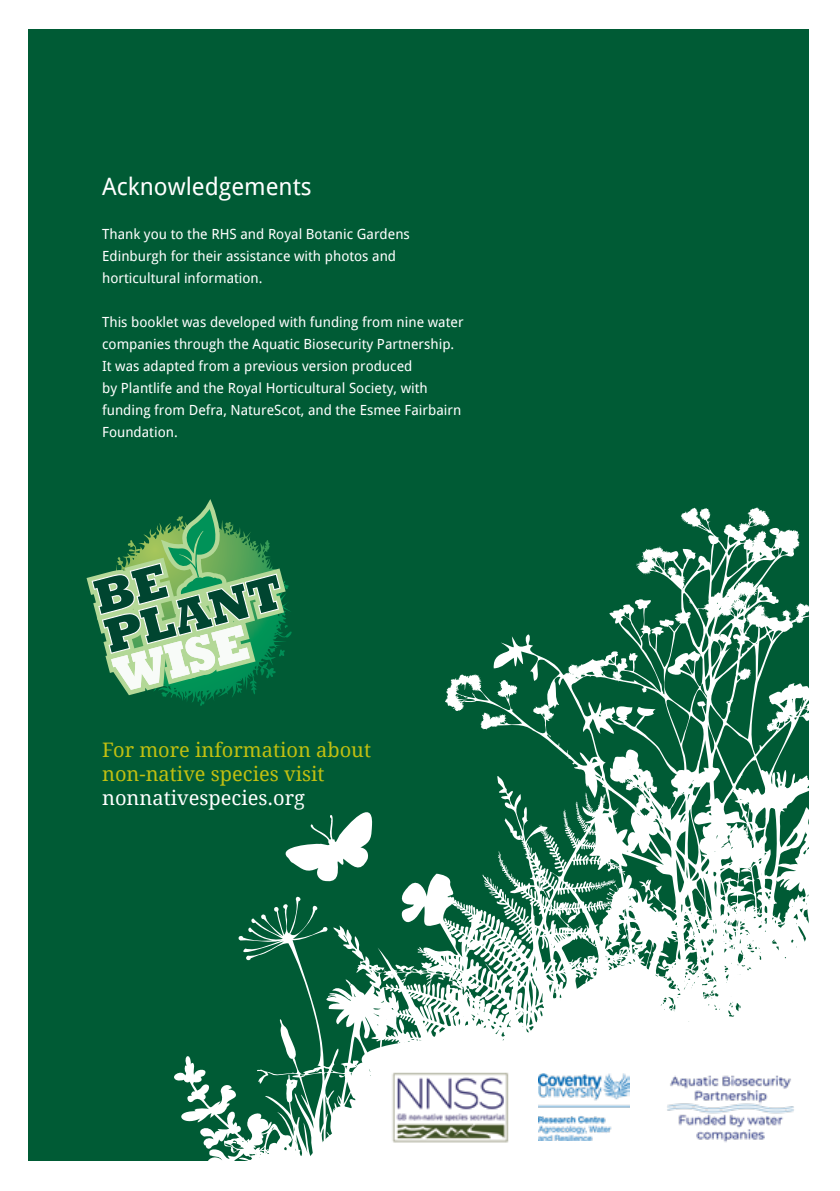
<style>
.page{position:relative;width:840px;height:1191px;background:#fff}
.page>*{position:absolute;margin:0;border:0;box-sizing:border-box;transform-origin:0 0}
.t1{font:24px "Droid Sans";color:#fff}
.t2{font:20px/24px "Droid Serif";color:#c1bf11}
.t3{font:20px "Droid Serif";color:#fff}
.t4{font:14px/22px "Droid Sans";color:#fff}
</style>
<div class="page">
<div style="left:28px;top:30px;width:780px;height:1131px;background:#005b35"></div>
<svg style="left:86px;top:499px;width:128px;height:198px"></svg>
<svg style="left:168px;top:507px;width:641px;height:654px"></svg>
<svg style="left:304px;top:1022px;width:359px;height:139px;fill:#fff"></svg>
<svg style="left:335px;top:927px;width:317px;height:202px;fill:#fff"></svg>
<svg style="left:330px;top:1059px;width:90px;height:102px;background:#e2ece8"></svg>
<img style="left:657px;top:1070px;width:145px;height:73px">
<img style="left:537px;top:1073px;width:92px;height:67px">
<img style="left:389px;top:1070px;width:121px;height:73px">
<h1 class="t1" style="left:102px;top:170px;width:211px">Acknowledgements</h1>
<p class="t4" style="left:102px;top:223px;width:309px">Thank you to the RHS and Royal Botanic Gardens<br>Edinburgh for their assistance with photos and horticultural information.</p>
<p class="t4" style="left:102px;top:311px;width:363px">This booklet was developed with funding from nine water companies through the Aquatic Biosecurity Partnership.<br>It was adapted from a previous version produced<br>by Plantlife and the Royal Horticultural Society, with funding from Defra, NatureScot, and the Esmee Fairbairn Foundation.</p>
<h2 class="t2" style="left:102px;top:737px;width:270px">For more information about non-native species visit</h2>
<h2 class="t3" style="left:102px;top:784px;width:204px">nonnativespecies.org</h2>
</div>
